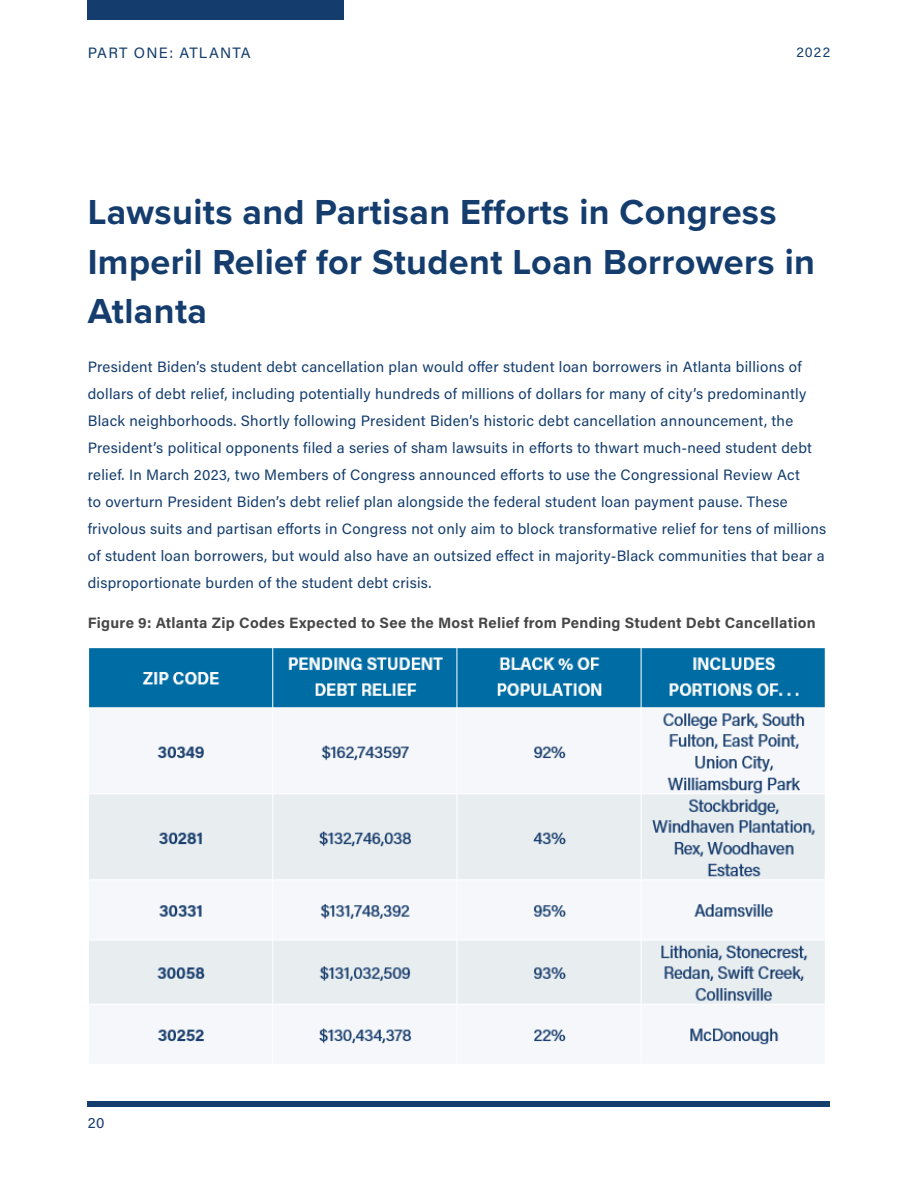
<style>
.page{position:relative;width:918px;height:1188px;background:#fff}
.page>*{position:absolute;margin:0;border:0;box-sizing:border-box;transform-origin:0 0}
.t1{font:700 36px/49.5px "Proxima Nova";letter-spacing:.01em;color:#143d6e}
.t2{font:15px/27px "Acumin Pro";letter-spacing:.02em;color:#143d6e}
.t3{font:700 15px "Acumin Pro";letter-spacing:.02em;color:#474747}
.t4{font:15px "Acumin Pro";letter-spacing:.08em;color:#143d6e}
.t5{font:13.5px "Acumin Pro";color:#143d6e}
</style>
<div class="page">
<div style="left:88px;top:0;width:256px;height:20px;background:#143d6e"></div>
<div style="left:88px;top:1102px;width:742px;height:5px;background:#143d6e"></div>
<img style="left:89px;top:648px;width:736px;height:397px">
<p class="t4" style="left:88px;top:43px;width:165px">PART ONE: ATLANTA</p>
<p class="t5" style="left:796px;top:43px;width:35px">2022</p>
<h1 class="t1" style="left:88px;top:187px;width:729px">Lawsuits and Partisan Efforts in Congress<br>Imperil Relief for Student Loan Borrowers in<br>Atlanta</h1>
<p class="t2" style="left:88px;top:352px;width:740px">President Biden’s student debt cancellation plan would offer student loan borrowers in Atlanta billions of dollars of debt relief, including potentially hundreds of millions of dollars for many of city’s predominantly Black neighborhoods. Shortly following President Biden’s historic debt cancellation announcement, the President’s political opponents filed a series of sham lawsuits in efforts to thwart much-need student debt relief. In March 2023, two Members of Congress announced efforts to use the Congressional Review Act<br>to overturn President Biden’s debt relief plan alongside the federal student loan payment pause. These frivolous suits and partisan efforts in Congress not only aim to block transformative relief for tens of millions of student loan borrowers, but would also have an outsized effect in majority-Black communities that bear a disproportionate burden of the student debt crisis.</p>
<p class="t3" style="left:88px;top:612px;width:729px">Figure 9: Atlanta Zip Codes Expected to See the Most Relief from Pending Student Debt Cancellation</p>
<p class="t2" style="left:88px;top:1109px;width:18px">20</p>
</div>
